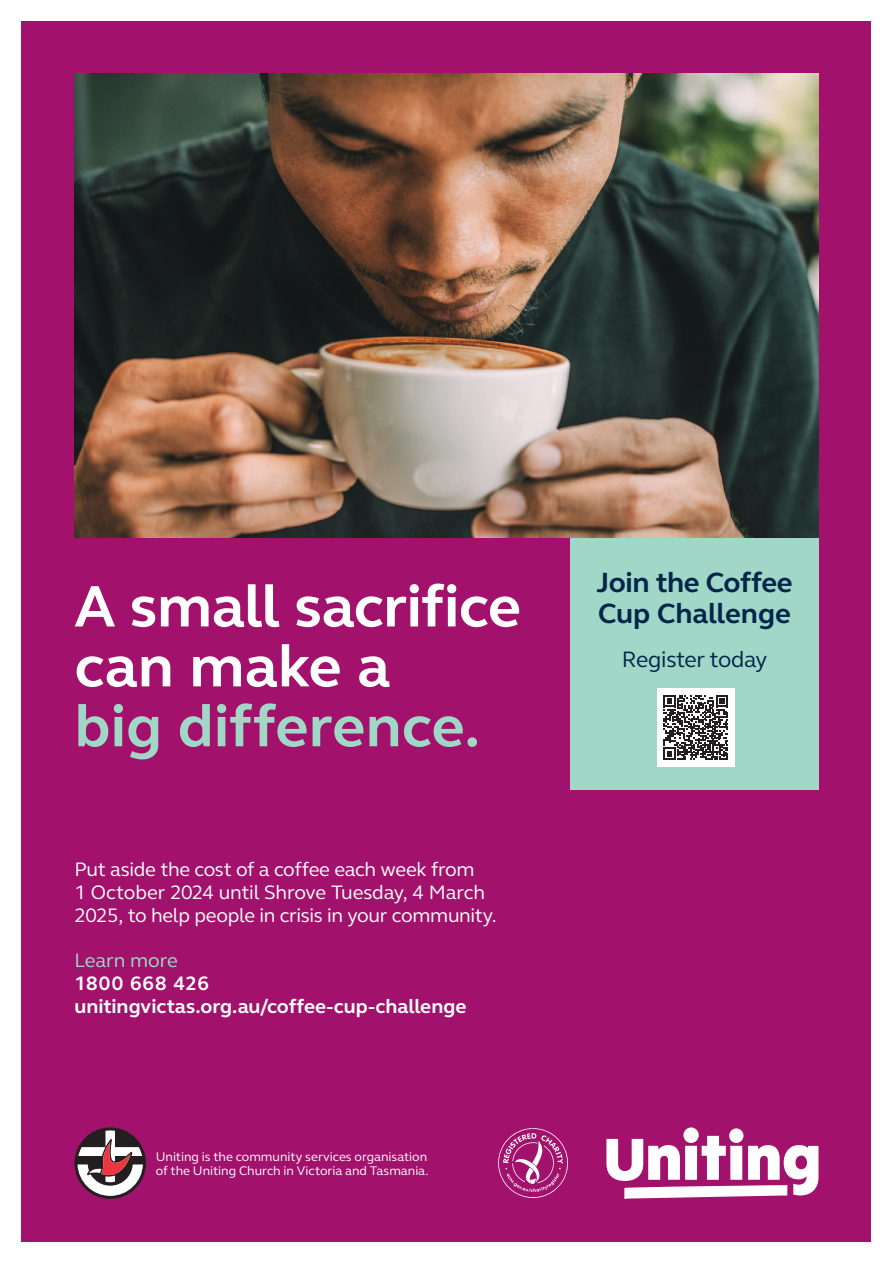
<style>
.page{position:relative;width:893px;height:1263px;background:#fff}
.page>*{position:absolute;margin:0;border:0;box-sizing:border-box;transform-origin:0 0}
.t1{font:700 59.85px/59.8px "FS Elliot Pro";letter-spacing:-.01em;color:#fff}
.t2{font:700 59.85px "FS Elliot Pro";color:#a1d7c6}
.t3{font:700 28.5px/31.3px "FS Elliot Pro";letter-spacing:-.01em;color:#00254b}
.t4{font:22.8px "FS Elliot Pro";letter-spacing:-.01em;color:#00254b}
.t5{font:19.95px/22.8px "FS Elliot Pro";letter-spacing:-.015em;color:#fff}
.t6{font:700 19.95px/22.8px "FS Elliot Pro";color:#fff}
.t7{font:19.95px "FS Elliot Pro";letter-spacing:-.005em;color:#a1d7c6}
.t8{font:12.9px/15px "FS Elliot Pro";color:#fff}
</style>
<div class="page">
<div style="left:22px;top:21px;width:849px;height:1221px;background:#a2116c"></div>
<div style="left:570px;top:536px;width:248px;height:254px;background:#a1d7c6"></div>
<img style="left:74px;top:74px;width:744px;height:463px">
<div style="left:683px;top:1127px;width:16px;height:16px;background:#fff;border-radius:50%"></div>
<div style="left:729px;top:1128px;width:14px;height:15px;background:#fff;border-radius:50%"></div>
<svg style="left:606px;top:1136px;width:212px;height:63px"></svg>
<svg style="left:74px;top:1127px;width:72px;height:72px"></svg>
<svg style="left:498px;top:1128px;width:70px;height:70px"></svg>
<div style="left:657px;top:688px;width:77px;height:79px;background:#fff"></div>
<svg style="left:664px;top:695px;width:64px;height:65px"></svg>
<h1 class="t1" style="left:74px;top:575px;width:448px">A small sacrifice can make a</h1>
<h1 class="t2" style="left:74px;top:686px;width:407px">big difference.</h1>
<p class="t5" style="left:74px;top:857px;width:424px">Put aside the cost of a coffee each week from<br>1 October 2024 until Shrove Tuesday, 4 March<br>2025, to help people in crisis in your community.</p>
<p class="t7" style="left:74px;top:947px;width:105px">Learn more</p>
<p class="t6" style="left:74px;top:971px;width:393px">1800 668 426 unitingvictas.org.au/coffee-cup-challenge</p>
<p class="t8" style="left:156px;top:1148px;width:274px">Uniting is the community services organisation of the Uniting Church in Victoria and Tasmania.</p>
<h2 class="t3" style="left:596px;top:566px;width:198px">Join the Coffee<br>Cup Challenge</h2>
<p class="t4" style="left:622px;top:644px;width:147px">Register today</p>
</div>
